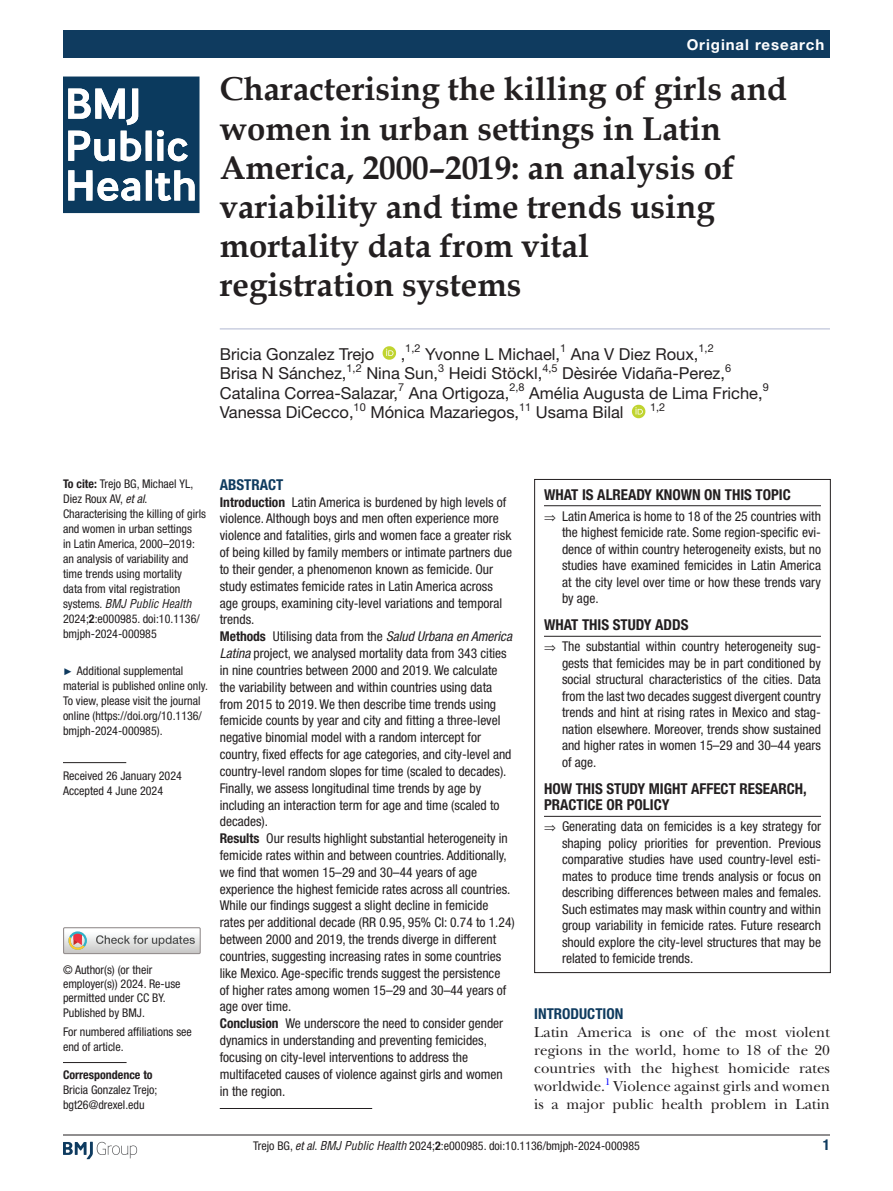
<style>
.page{position:relative;width:893px;height:1191px;background:#fff}
.page>*{position:absolute;margin:0;border:0;box-sizing:border-box;transform-origin:0 0}
.t1{font:700 33px/39px "Book Antiqua";color:#231f20}
.t2{font:16.5px "Helvetica Neue LT Std";color:#231f20}
.t3{font:15px/18px "New Baskerville";color:#231f20;text-align:justify}
.t4{font:700 condensed 15px/16.5px "Helvetica Neue LT Std";color:#231f20}
.t5{font:700 condensed 15px "Helvetica Neue LT Std";color:#0f3b5f}
.t6{font:700 15px "Helvetica Neue LT Std";letter-spacing:.065em;color:#fff}
.t7{font:condensed 13.5px/16.8px "Helvetica Neue LT Std";color:#231f20;text-align:justify}
.t8{font:condensed 12px/15px "Helvetica Neue LT Std";color:#231f20}
.t9{font:italic condensed 12px "Helvetica LT Std";color:#231f20}
.t10{font:700 condensed 12px "Helvetica Neue LT Std";color:#231f20}
.t11{font:10.95px "Helvetica Neue LT Std";color:#231f20}
.t12{font:9.9px "New Baskerville";color:#00f}
.s1{font-weight:700}
.s2{font-style:italic}
.s3{font-family:"Helvetica Neue LT Std";font-style:normal}
.s4{font-family:"Arial";font-stretch:normal;font-size:9.75px;color:#0f3b5f}
.s5{font-family:"Helvetica LT Std";font-style:italic}
</style>
<div class="page">
<hr style="left:63px;top:1134px;width:767px;height:1px;background:#231f20">
<svg style="left:63px;top:1141px;width:74px;height:18px"></svg>
<div style="left:63px;top:927px;width:138px;height:27px;border:1px solid #969090"></div>
<svg style="left:64px;top:927px;width:136px;height:26px"></svg>
<hr style="left:220px;top:328px;width:610px;height:1px;background:#b1b7d1">
<svg style="left:383px;top:346px;width:13px;height:14px"></svg>
<svg style="left:632px;top:405px;width:13px;height:13px"></svg>
<div style="left:63px;top:31px;width:767px;height:27px;background:#0f3b5f"></div>
<hr style="left:63px;top:762px;width:63px;height:1px;background:#231f20">
<hr style="left:63px;top:1062px;width:64px;height:1px;background:#231f20">
<svg style="left:63px;top:76px;width:137px;height:137px"></svg>
<hr style="left:220px;top:1108px;width:152px;height:1px;background:#231f20">
<hr style="left:544px;top:505px;width:277px;height:1px;background:#231f20">
<hr style="left:544px;top:636px;width:277px;height:1px;background:#231f20">
<hr style="left:544px;top:816px;width:277px;height:1px;background:#231f20">
<div style="left:534px;top:479px;width:297px;height:494px;border:1px solid #231f20"></div>
<p class="t6" style="left:687px;top:35px;width:139px">Original research</p>
<h1 class="t1" style="left:220px;top:70px;width:569px">Characterising the killing of girls and women in urban settings in Latin<br>America, 2000–2019: an analysis of variability and time trends using mortality data from vital<br>registration systems</h1>
<p class="t11" style="left:405px;top:342px;width:17px">1,2</p>
<p class="t2" style="left:425px;top:344px;width:137px">Yvonne L Michael,</p>
<p class="t11" style="left:560px;top:342px;width:8px">1</p>
<p class="t2" style="left:571px;top:344px;width:129px">Ana V Diez Roux,</p>
<p class="t11" style="left:699px;top:342px;width:17px">1,2</p>
<p class="t2" style="left:220px;top:344px;width:156px">Bricia Gonzalez Trejo</p>
<p class="t2" style="left:401px;top:344px;width:6px">,</p>
<p class="t2" style="left:220px;top:363px;width:128px">Brisa N Sánchez,</p>
<p class="t11" style="left:347px;top:361px;width:17px">1,2</p>
<p class="t2" style="left:366px;top:363px;width:73px">Nina Sun,</p>
<p class="t11" style="left:438px;top:361px;width:8px">3</p>
<p class="t2" style="left:449px;top:363px;width:95px">Heidi Stöckl,</p>
<p class="t11" style="left:542px;top:361px;width:17px">4,5</p>
<p class="t2" style="left:562px;top:363px;width:164px">Dèsirée Vidaña-Perez,</p>
<p class="t11" style="left:725px;top:361px;width:8px">6</p>
<p class="t2" style="left:220px;top:383px;width:180px">Catalina Correa-Salazar,</p>
<p class="t11" style="left:398px;top:381px;width:8px">7</p>
<p class="t2" style="left:409px;top:383px;width:102px">Ana Ortigoza,</p>
<p class="t11" style="left:509px;top:381px;width:17px">2,8</p>
<p class="t2" style="left:529px;top:383px;width:235px">Amélia Augusta de Lima Friche,</p>
<p class="t11" style="left:763px;top:381px;width:8px">9</p>
<p class="t2" style="left:220px;top:402px;width:135px">Vanessa DiCecco,</p>
<p class="t11" style="left:354px;top:400px;width:14px">10</p>
<p class="t2" style="left:370px;top:402px;width:150px">Mónica Mazariegos,</p>
<p class="t11" style="left:519px;top:400px;width:14px">11</p>
<p class="t2" style="left:536px;top:402px;width:89px">Usama Bilal</p>
<p class="t11" style="left:650px;top:400px;width:17px">1,2</p>
<p class="t8" style="left:63px;top:476px;width:145px"><span class="s1">To cite:</span> Trejo BG, Michael YL,<br>Diez Roux AV, <span class="s2">et al</span>.<br>Characterising the killing of girls and women in urban settings<br>in Latin America, 2000–2019: an analysis of variability and time trends using mortality<br>data from vital registration</p>
<p class="t9" style="left:63px;top:596px;width:130px"><span class="s3">systems.</span> BMJ Public Health</p>
<p class="t8" style="left:63px;top:611px;width:138px">2024;<span class="s1">2</span>:e000985. doi:10.1136/ bmjph-2024-000985</p>
<p class="t8" style="left:63px;top:663px;width:147px"><span class="s4">►</span> Additional supplemental material is published online only.<br>To view, please visit the journal online (https://doi.org/10.1136/ bmjph-2024-000985).</p>
<p class="t8" style="left:63px;top:767px;width:120px">Received 26 January 2024<br>Accepted 4 June 2024</p>
<p class="t8" style="left:63px;top:962px;width:119px;line-height:14.4px">© Author(s) (or their employer(s)) 2024. Re-use permitted under CC BY.<br>Published by BMJ.</p>
<p class="t8" style="left:63px;top:1024px;width:130px">For numbered affiliations see end of article.</p>
<p class="t10" style="left:63px;top:1067px;width:91px">Correspondence to</p>
<p class="t8" style="left:63px;top:1082px;width:96px">Bricia Gonzalez Trejo; bgt26@drexel.edu</p>
<p class="t5" style="left:220px;top:475px;width:65px">ABSTRACT</p>
<p class="t7" style="left:220px;top:493px;width:296px;text-align:left"><span class="s1">Introduction</span> Latin America is burdened by high levels of violence. Although boys and men often experience more violence and fatalities, girls and women face a greater risk of being killed by family members or intimate partners due to their gender, a phenomenon known as femicide. Our study estimates femicide rates in Latin America across<br>age groups, examining city-level variations and temporal trends.<br><span class="s1">Methods</span> Utilising data from the <span class="s2">Salud Urbana en America Latina</span> project, we analysed mortality data from 343 cities in nine countries between 2000 and 2019. We calculate the variability between and within countries using data from 2015 to 2019. We then describe time trends using femicide counts by year and city and fitting a three-level negative binomial model with a random intercept for country, fixed effects for age categories, and city-level and country-level random slopes for time (scaled to decades).<br>Finally, we assess longitudinal time trends by age by including an interaction term for age and time (scaled to decades).<br><span class="s1">Results</span> Our results highlight substantial heterogeneity in femicide rates within and between countries. Additionally, we find that women 15–29 and 30–44 years of age experience the highest femicide rates across all countries.<br>While our findings suggest a slight decline in femicide rates per additional decade (RR 0.95, 95% CI: 0.74 to 1.24) between 2000 and 2019, the trends diverge in different countries, suggesting increasing rates in some countries like Mexico. Age-specific trends suggest the persistence<br>of higher rates among women 15–29 and 30–44 years of age over time.<br><span class="s1">Conclusion</span> We underscore the need to consider gender dynamics in understanding and preventing femicides, focusing on city-level interventions to address the multifaceted causes of violence against girls and women in the region.</p>
<p class="t4" style="left:544px;top:486px;width:248px">WHAT IS ALREADY KNOWN ON THIS TOPIC</p>
<p class="t7" style="left:562px;top:507px;width:260px;text-indent:-18px">⇒ Latin America is home to 18 of the 25 countries with the highest femicide rate. Some region-specific evi&shy;dence of within country heterogeneity exists, but no studies have examined femicides in Latin America at the city level over time or how these trends vary by age.</p>
<p class="t4" style="left:544px;top:616px;width:146px">WHAT THIS STUDY ADDS</p>
<p class="t7" style="left:562px;top:638px;width:260px;text-indent:-18px">⇒ The substantial within country heterogeneity sug&shy;gests that femicides may be in part conditioned by social structural characteristics of the cities. Data from the last two decades suggest divergent country trends and hint at rising rates in Mexico and stag&shy;nation elsewhere. Moreover, trends show sustained and higher rates in women 15–29 and 30–44 years of age.</p>
<p class="t4" style="left:544px;top:780px;width:264px">HOW THIS STUDY MIGHT AFFECT RESEARCH,<br>PRACTICE OR POLICY</p>
<p class="t7" style="left:562px;top:818px;width:261px;text-indent:-18px">⇒ Generating data on femicides is a key strategy for shaping policy priorities for prevention. Previous comparative studies have used country-level esti&shy;mates to produce time trends analysis or focus on describing differences between males and females.<br>Such estimates may mask within country and within group variability in femicide rates. Future research should explore the city-level structures that may be related to femicide trends.</p>
<p class="t5" style="left:534px;top:1005px;width:91px">INTRODUCTION</p>
<p class="t3" style="left:534px;top:1023px;width:297px">Latin America is one of the most violent regions in the world, home to 18 of the 20 countries with the highest homicide rates worldwide.</p>
<p class="t12" style="left:605px;top:1075px;width:7px">1</p>
<p class="t3" style="left:534px;top:1077px;width:297px;text-align:right">Violence against girls and women<br>is a major public health problem in Latin</p>
<p class="t8" style="left:253px;top:1137px;width:388px">Trejo BG, <span class="s2">et al</span>. <span class="s5">BMJ Public Health</span> 2024;<span class="s1">2</span>:e000985. doi:10.1136/bmjph-2024-000985</p>
<p class="t5" style="left:823px;top:1135px;width:9px">1</p>
</div>
